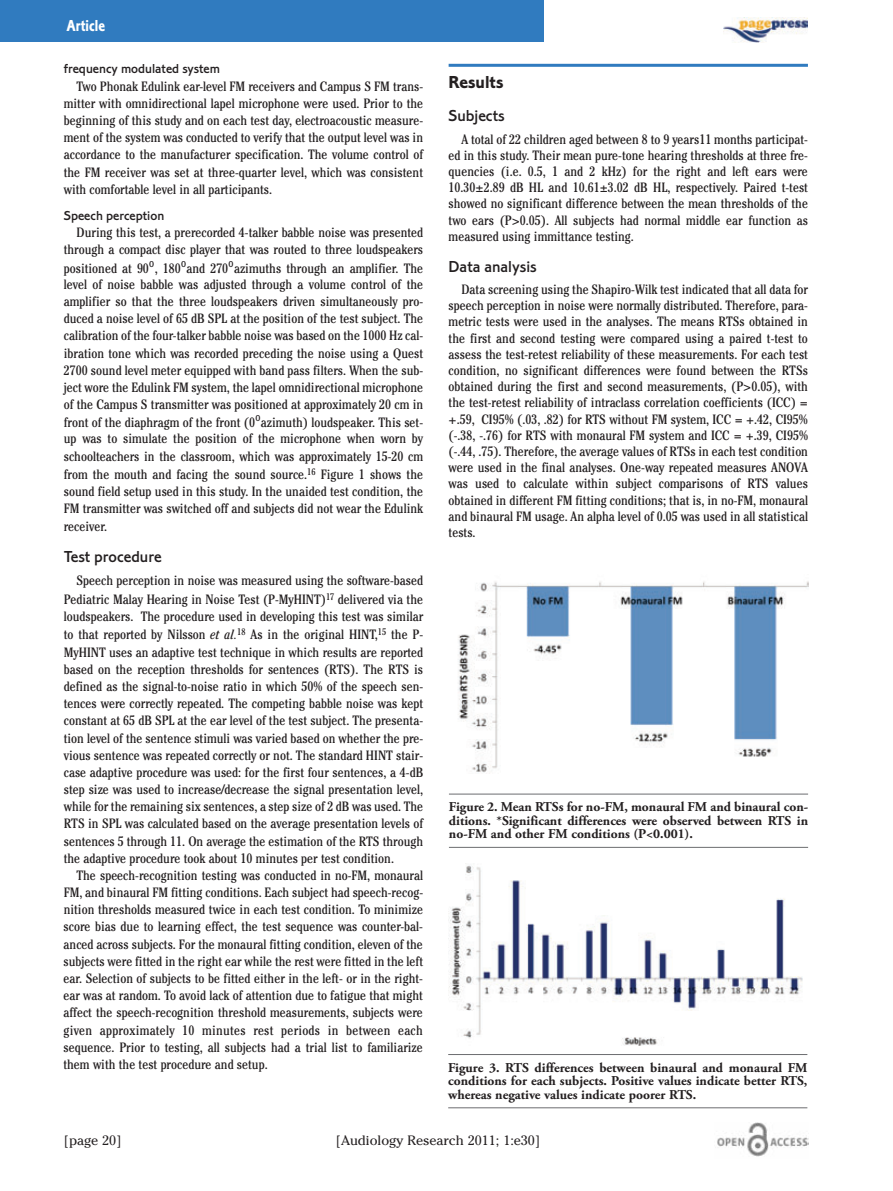
<style>
.page{position:relative;width:893px;height:1191px;background:#fff}
.page>*{position:absolute;margin:0;border:0;box-sizing:border-box;transform-origin:0 0}
.t1{font:18px "Corinthian Bold Plain";color:#231f20}
.t2{font:16.5px "Corinthian Medium Plain";color:#231f20}
.t3{font:16.5px "Corinthian Bold Condensed Plain";color:#fff}
.t4{font:condensed 13.5px/17.2px "Cheltenham";color:#231f20;text-align:justify}
.t5{font:700 13.5px/13.5px "Adobe Garamond Pro";color:#231f20;text-align:justify}
.t6{font:13.5px "Corinthian Medium Plain";color:#231f20}
.t7{font:13.5px "Cheltenham";color:#231f20}
.s1{font-family:"Lucida Grande";font-stretch:normal}
.s2{font-style:italic}
</style>
<div class="page">
<hr style="left:449px;top:64px;width:359px;height:3px;background:#307bbf">
<img style="left:717px;top:1123px;width:91px;height:34px">
<img style="left:723px;top:17px;width:84px;height:26px">
<div style="left:0;top:0;width:544px;height:41px;background:#307bbf"></div>
<hr style="left:449px;top:793px;width:359px;height:1px;background:#6c6d70">
<hr style="left:449px;top:847px;width:359px;height:1px;background:#6c6d70">
<img style="left:458px;top:581px;width:350px;height:192px">
<hr style="left:448px;top:1054px;width:359px;height:1px;background:#6c6d70">
<hr style="left:448px;top:1107px;width:359px;height:1px;background:#6c6d70">
<img style="left:449px;top:865px;width:354px;height:181px">
<p class="t3" style="left:66px;top:20px;width:40px">Article</p>
<p class="t6" style="left:64px;top:64px;width:158px">frequency modulated system</p>
<p class="t4" style="left:64px;top:79px;width:361px;text-indent:13px">Two Phonak Edulink ear-level FM receivers and Campus S FM trans&shy;mitter with omnidirectional lapel microphone were used. Prior to the beginning of this study and on each test day, electroacoustic measure&shy;ment of the system was conducted to verify that the output level was in accordance to the manufacturer specification. The volume control of the FM receiver was set at three-quarter level, which was consistent with comfortable level in all participants.</p>
<p class="t6" style="left:64px;top:211px;width:102px">Speech perception</p>
<p class="t4" style="left:64px;top:225px;width:361px;line-height:17.7px;text-indent:13px">During this test, a prerecorded 4-talker babble noise was presented through a compact disc player that was routed to three loudspeakers positioned at 90<span class="s1">⁰</span>, 180<span class="s1">⁰</span>and 270<span class="s1">⁰</span>azimuths through an amplifier. The</p>
<p class="t4" style="left:64px;top:277px;width:361px">level of noise babble was adjusted through a volume control of the amplifier so that the three loudspeakers driven simultaneously pro&shy;duced a noise level of 65 dB SPL at the position of the test subject. The calibration of the four-talker babble noise was based on the 1000 Hz cal&shy;ibration tone which was recorded preceding the noise using a Quest 2700 sound level meter equipped with band pass filters. When the sub&shy;ject wore the Edulink FM system, the lapel omnidirectional microphone of the Campus S transmitter was positioned at approximately 20 cm in front of the diaphragm of the front (0<span class="s1">⁰</span>azimuth) loudspeaker. This set-</p>
<p class="t4" style="left:64px;top:431px;width:361px;line-height:17.9px">up was to simulate the position of the microphone when worn by schoolteachers in the classroom, which was approximately 15-20 cm from the mouth and facing the sound source.<sup>16</sup> Figure 1 shows the</p>
<p class="t4" style="left:64px;top:484px;width:361px">sound field setup used in this study. In the unaided test condition, the FM transmitter was switched off and subjects did not wear the Edulink receiver.</p>
<p class="t2" style="left:64px;top:551px;width:99px">Test procedure</p>
<p class="t4" style="left:64px;top:573px;width:361px;text-indent:13px">Speech perception in noise was measured using the software-based Pediatric Malay Hearing in Noise Test (P-MyHINT)<sup>17</sup> delivered via the loudspeakers. The procedure used in developing this test was similar to that reported by Nilsson <span class="s2">et al.</span><sup>18</sup> As in the original HINT,<sup>15</sup> the P-MyHINT uses an adaptive test technique in which results are reported based on the reception thresholds for sentences (RTS). The RTS is defined as the signal-to-noise ratio in which 50% of the speech sen&shy;tences were correctly repeated. The competing babble noise was kept constant at 65 dB SPL at the ear level of the test subject. The presenta&shy;tion level of the sentence stimuli was varied based on whether the pre&shy;vious sentence was repeated correctly or not. The standard HINT stair&shy;case adaptive procedure was used: for the first four sentences, a 4-dB step size was used to increase/decrease the signal presentation level, while for the remaining six sentences, a step size of 2 dB was used. The RTS in SPL was calculated based on the average presentation levels of sentences 5 through 11. On average the estimation of the RTS through the adaptive procedure took about 10 minutes per test condition.</p>
<p class="t4" style="left:63px;top:868px;width:361px;text-indent:13px">The speech-recognition testing was conducted in no-FM, monaural FM, and binaural FM fitting conditions. Each subject had speech-recog&shy;nition thresholds measured twice in each test condition. To minimize score bias due to learning effect, the test sequence was counter-bal&shy;anced across subjects. For the monaural fitting condition, eleven of the subjects were fitted in the right ear while the rest were fitted in the left ear. Selection of subjects to be fitted either in the left- or in the right&shy;ear was at random. To avoid lack of attention due to fatigue that might affect the speech-recognition threshold measurements, subjects were given approximately 10 minutes rest periods in between each sequence. Prior to testing, all subjects had a trial list to familiarize them with the test procedure and setup.</p>
<h1 class="t1" style="left:449px;top:76px;width:56px">Results</h1>
<p class="t2" style="left:449px;top:110px;width:58px">Subjects</p>
<p class="t4" style="left:449px;top:132px;width:361px;line-height:16.2px;text-indent:13px">A total of 22 children aged between 8 to 9 years11 months participat&shy;ed in this study. Their mean pure-tone hearing thresholds at three fre&shy;quencies (i.e. 0.5, 1 and 2 kHz) for the right and left ears were 10.30±2.89 dB HL and 10.61±3.02 dB HL, respectively. Paired t-test showed no significant difference between the mean thresholds of the two ears (P&gt;0.05). All subjects had normal middle ear function as measured using immittance testing.</p>
<p class="t2" style="left:449px;top:261px;width:90px">Data analysis</p>
<p class="t4" style="left:449px;top:282px;width:361px;line-height:16.2px;text-indent:13px">Data screening using the Shapiro-Wilk test indicated that all data for speech perception in noise were normally distributed. Therefore, para&shy;metric tests were used in the analyses. The means RTSs obtained in the first and second testing were compared using a paired t-test to assess the test-retest reliability of these measurements. For each test condition, no significant differences were found between the RTSs obtained during the first and second measurements, (P&gt;0.05), with the test-retest reliability of intraclass correlation coefficients (ICC) = +.59, CI95% (.03, .82) for RTS without FM system, ICC = +.42, CI95% (-.38, -.76) for RTS with monaural FM system and ICC = +.39, CI95% (-.44, .75). Therefore, the average values of RTSs in each test condition were used in the final analyses. One-way repeated measures ANOVA was used to calculate within subject comparisons of RTS values obtained in different FM fitting conditions; that is, in no-FM, monaural and binaural FM usage. An alpha level of 0.05 was used in all statistical tests.</p>
<p class="t5" style="left:449px;top:801px;width:361px">Figure 2. Mean RTSs for no-FM, monaural FM and binaural con&shy;ditions. *Significant differences were observed between RTS in no-FM and other FM conditions (P&lt;0.001).</p>
<p class="t5" style="left:448px;top:1062px;width:361px">Figure 3. RTS differences between binaural and monaural FM conditions for each subjects. Positive values indicate better RTS, whereas negative values indicate poorer RTS.</p>
<p class="t7" style="left:64px;top:1132px;width:59px">[page 20]</p>
<p class="t7" style="left:336px;top:1132px;width:206px">[Audiology Research 2011; 1:e30]</p>
</div>
